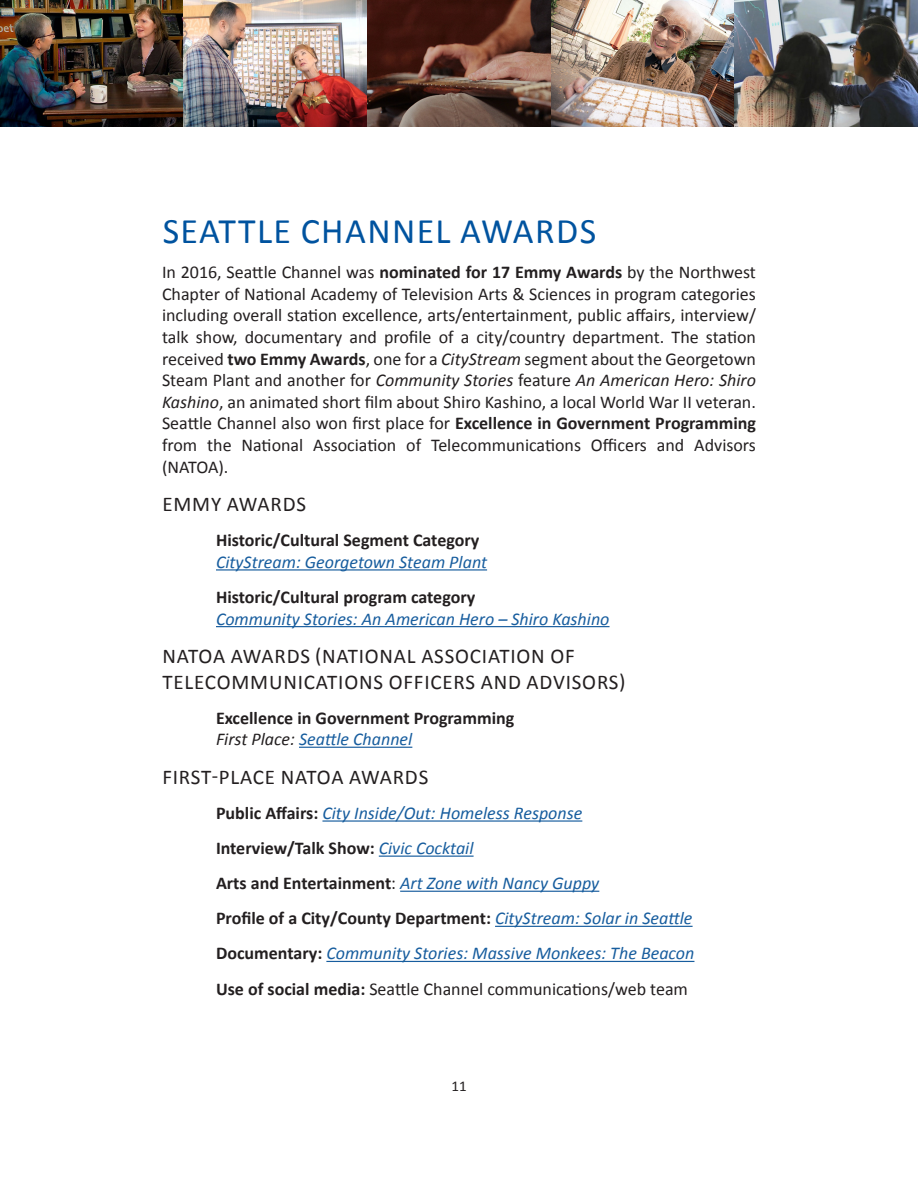
<style>
.page{position:relative;width:918px;height:1188px;background:#fff}
.page>*{position:absolute;margin:0;border:0;box-sizing:border-box;transform-origin:0 0}
.t1{font:36px "Calibri";letter-spacing:.04em;color:#00539f}
.t2{font:21px/25.2px "Calibri";letter-spacing:.04em;color:#231f20}
.Body{font:18px/21.6px "Calibri";color:#231f20;text-align:justify}
.Body-2{font:700 18px/21.6px "Calibri";color:#231f20}
.Body-3{font:italic 18px "Calibri";color:#175d9e}
.Body_Indent_no_bulle{font:italic 18px/21.6px "Calibri";color:#175d9e}
.Body_Indent_no_bulle-2{font:700 18px/21.6px "Calibri";color:#231f20}
.t3{font:15px "Calibri";color:#231f20}
.s1{font-weight:700}
.s2{font-style:italic}
.s3{font-weight:400;font-style:italic;color:#175d9e}
.s4{font-weight:700;font-style:normal;color:#231f20}
.s5{font-weight:400;font-style:italic}
.s6{font-style:normal;color:#231f20}
</style>
<div class="page">
<img style="left:0;top:0;width:734px;height:126px">
<img style="left:734px;top:0;width:184px;height:126px">
<hr style="left:216px;top:569px;width:271px;height:2px;background:#175d9e">
<hr style="left:216px;top:626px;width:394px;height:1px;background:#175d9e">
<hr style="left:299px;top:747px;width:113px;height:1px;background:#175d9e">
<hr style="left:322px;top:820px;width:260px;height:2px;background:#175d9e">
<hr style="left:379px;top:856px;width:95px;height:1px;background:#175d9e">
<hr style="left:400px;top:891px;width:199px;height:1px;background:#175d9e">
<hr style="left:495px;top:926px;width:198px;height:1px;background:#175d9e">
<hr style="left:326px;top:961px;width:368px;height:1px;background:#175d9e">
<h3 class="t1" style="left:163px;top:208px;width:435px">SEATTLE CHANNEL AWARDS</h3>
<p class="Body" style="left:162px;top:261px;width:596px">In 2016, Seattle Channel was <span class="s1">nominated for 17 Emmy Awards</span> by the Northwest Chapter of National Academy of Television Arts &amp; Sciences in program categories including overall station excellence, arts/entertainment, public affairs, interview/ talk show, documentary and profile of a city/country department. The station received <span class="s1">two Emmy Awards</span>, one for a <span class="s2">CityStream</span> segment about the Georgetown Steam Plant and another for <span class="s2">Community Stories</span> feature <span class="s2">An American Hero: Shiro Kashino</span>, an animated short film about Shiro Kashino, a local World War II veteran.<br>Seattle Channel also won first place for <span class="s1">Excellence in Government Programming </span>from the National Association of Telecommunications Officers and Advisors (NATOA).</p>
<h4 class="t2" style="left:162px;top:492px;width:145px">EMMY AWARDS</h4>
<p class="Body_Indent_no_bulle-2" style="left:216px;top:530px;width:273px">Historic/Cultural Segment Category<br><span class="s3">CityStream: Georgetown Steam Plant</span></p>
<p class="Body_Indent_no_bulle" style="left:216px;top:586px;width:395px"><span class="s4">Historic/Cultural program category<br></span>Community Stories: An American Hero – Shiro Kashino</p>
<h4 class="t2" style="left:162px;top:644px;width:465px">NATOA AWARDS (NATIONAL ASSOCIATION OF<br>TELECOMMUNICATIONS OFFICERS AND ADVISORS)</h4>
<p class="Body-2" style="left:216px;top:707px;width:300px">Excellence in Government Programming<br><span class="s5">First Place:</span> <span class="s3">Seattle Channel</span></p>
<h4 class="t2" style="left:162px;top:764px;width:267px">FIRST-PLACE NATOA AWARDS</h4>
<p class="Body-3" style="left:216px;top:801px;width:368px"><span class="s4">Public Affairs:</span> City Inside/Out: Homeless Response</p>
<p class="Body-2" style="left:216px;top:837px;width:259px">Interview/Talk Show: <span class="s3">Civic Cocktail</span></p>
<p class="Body-3" style="left:216px;top:871px;width:385px"><span class="s4">Arts and Entertainment</span><span class="s6">:</span> Art Zone with Nancy Guppy</p>
<p class="Body-2" style="left:216px;top:908px;width:478px">Profile of a City/County Department: <span class="s3">CityStream: Solar in Seattle</span></p>
<p class="Body-3" style="left:216px;top:941px;width:480px"><span class="s4">Documentary:</span> Community Stories: Massive Monkees: The Beacon</p>
<p class="Body" style="left:216px;top:978px;width:474px"><span class="s1">Use of social media:</span> Seattle Channel communications/web team</p>
<p class="t3" style="left:451px;top:1077px;width:17px">11</p>
</div>
